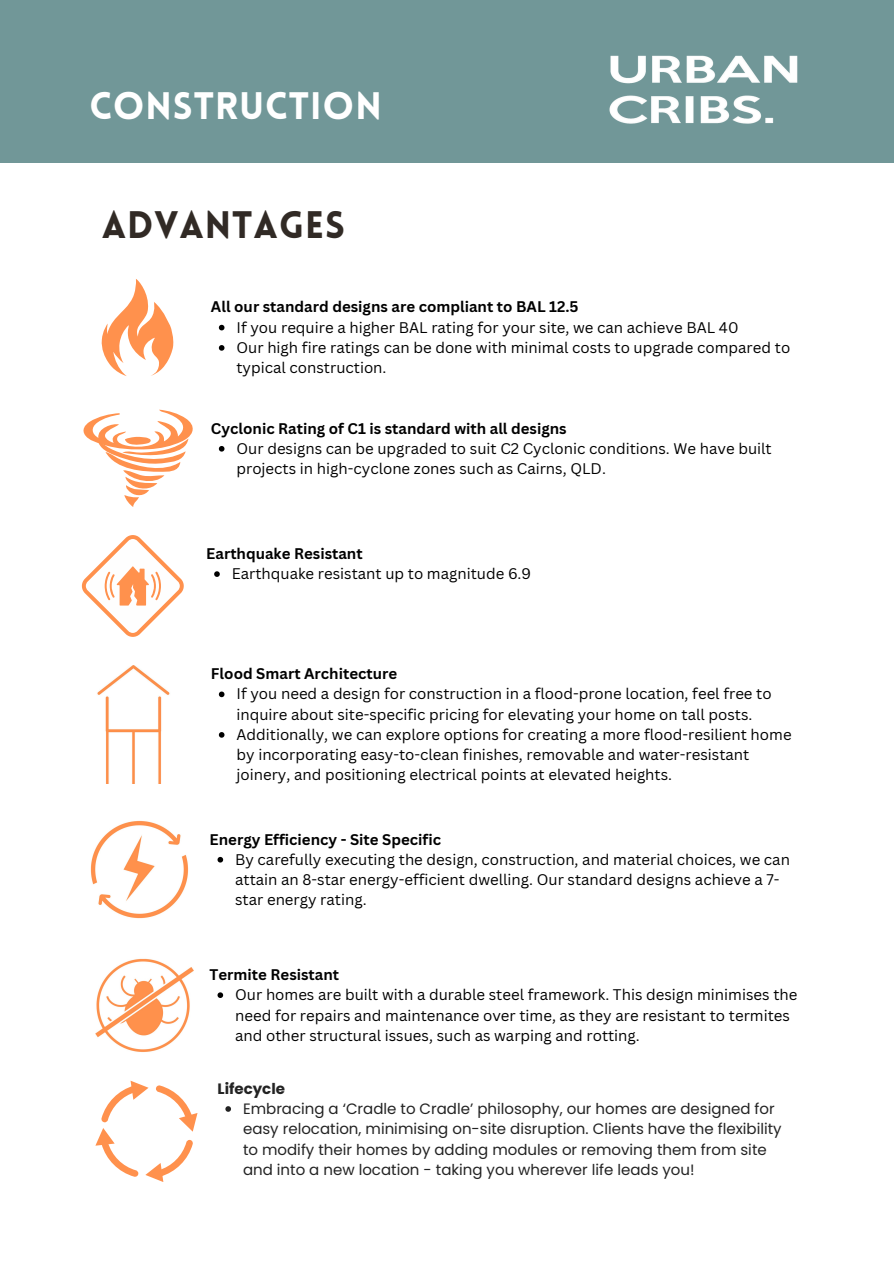
<style>
.page{position:relative;width:894px;height:1264px;background:#fff}
.page>*{position:absolute;margin:0;border:0;box-sizing:border-box;transform-origin:0 0}
.t1{font:900 37.5px "Lovelo";letter-spacing:.025em;color:#fff}
.t2{font:900 37.5px "Lovelo";letter-spacing:.025em;color:#312a25}
.t3{font:15px/20.2px "Canva Sans";color:#000}
.t4{font:15px/20.2px "Poppins";color:#232323}
.t5{font:700 15px "Canva Sans";color:#000}
.t6{font:700 15px "Poppins";color:#232323}
</style>
<div class="page">
<div style="left:0;top:0;width:893px;height:162px;background:#719798"></div>
<img style="left:609px;top:55px;width:189px;height:69px">
<svg style="left:102px;top:279px;width:71px;height:97px"></svg>
<svg style="left:83px;top:409px;width:110px;height:98px"></svg>
<svg style="left:81px;top:535px;width:103px;height:102px"></svg>
<img style="left:97px;top:665px;width:73px;height:118px">
<img style="left:91px;top:820px;width:98px;height:98px">
<img style="left:95px;top:958px;width:98px;height:94px">
<svg style="left:219px;top:325px;width:5px;height:5px"></svg>
<svg style="left:219px;top:345px;width:5px;height:6px"></svg>
<svg style="left:219px;top:446px;width:5px;height:5px"></svg>
<svg style="left:214px;top:571px;width:6px;height:6px"></svg>
<svg style="left:219px;top:691px;width:5px;height:6px"></svg>
<svg style="left:219px;top:732px;width:5px;height:5px"></svg>
<svg style="left:217px;top:857px;width:6px;height:5px"></svg>
<svg style="left:217px;top:992px;width:6px;height:6px"></svg>
<svg style="left:95px;top:1080px;width:102px;height:101px"></svg>
<svg style="left:225px;top:1106px;width:6px;height:5px"></svg>
<h1 class="t1" style="left:89px;top:91px;width:294px">CONSTRUCTION</h1>
<p class="t2" style="left:102px;top:210px;width:245px">ADVANTAGES</p>
<h1 class="t5" style="left:211px;top:296px;width:369px">All our standard designs are compliant to BAL 12.5</h1>
<p class="t3" style="left:236px;top:317px;width:503px">If you require a higher BAL rating for your site, we can achieve BAL 40</p>
<h2 class="t3" style="left:236px;top:337px;width:555px">Our high fire ratings can be done with minimal costs to upgrade compared to typical construction.</h2>
<p class="t5" style="left:211px;top:417px;width:357px">Cyclonic Rating of C1 is standard with all designs</p>
<p class="t3" style="left:236px;top:438px;width:536px">Our designs can be upgraded to suit C2 Cyclonic conditions. We have built projects in high-cyclone zones such as Cairns, QLD.</p>
<p class="t5" style="left:206px;top:543px;width:158px">Earthquake Resistant</p>
<p class="t3" style="left:232px;top:563px;width:301px">Earthquake resistant up to magnitude 6.9</p>
<p class="t5" style="left:211px;top:663px;width:188px">Flood Smart Architecture</p>
<h2 class="t3" style="left:236px;top:683px;width:536px">If you need a design for construction in a flood-prone location, feel free to inquire about site-specific pricing for elevating your home on tall posts.</h2>
<p class="t3" style="left:236px;top:724px;width:556px">Additionally, we can explore options for creating a more flood-resilient home by incorporating easy-to-clean finishes, removable and water-resistant joinery, and positioning electrical points at elevated heights.</p>
<h2 class="t5" style="left:209px;top:828px;width:233px">Energy Efficiency - Site Specific</h2>
<p class="t3" style="left:235px;top:848px;width:556px">By carefully executing the design, construction, and material choices, we can attain an 8-star energy-efficient dwelling. Our standard designs achieve a 7- star energy rating.</p>
<h2 class="t5" style="left:209px;top:963px;width:131px">Termite Resistant</h2>
<p class="t3" style="left:235px;top:984px;width:563px">Our homes are built with a durable steel framework. This design minimises the need for repairs and maintenance over time, as they are resistant to termites and other structural issues, such as warping and rotting.</p>
<p class="t6" style="left:217px;top:1078px;width:69px">Lifecycle</p>
<p class="t4" style="left:243px;top:1098px;width:540px">Embracing a ‘Cradle to Cradle’ philosophy, our homes are designed for easy relocation, minimising on-site disruption. Clients have the flexibility to modify their homes by adding modules or removing them from site and into a new location - taking you wherever life leads you!</p>
</div>
